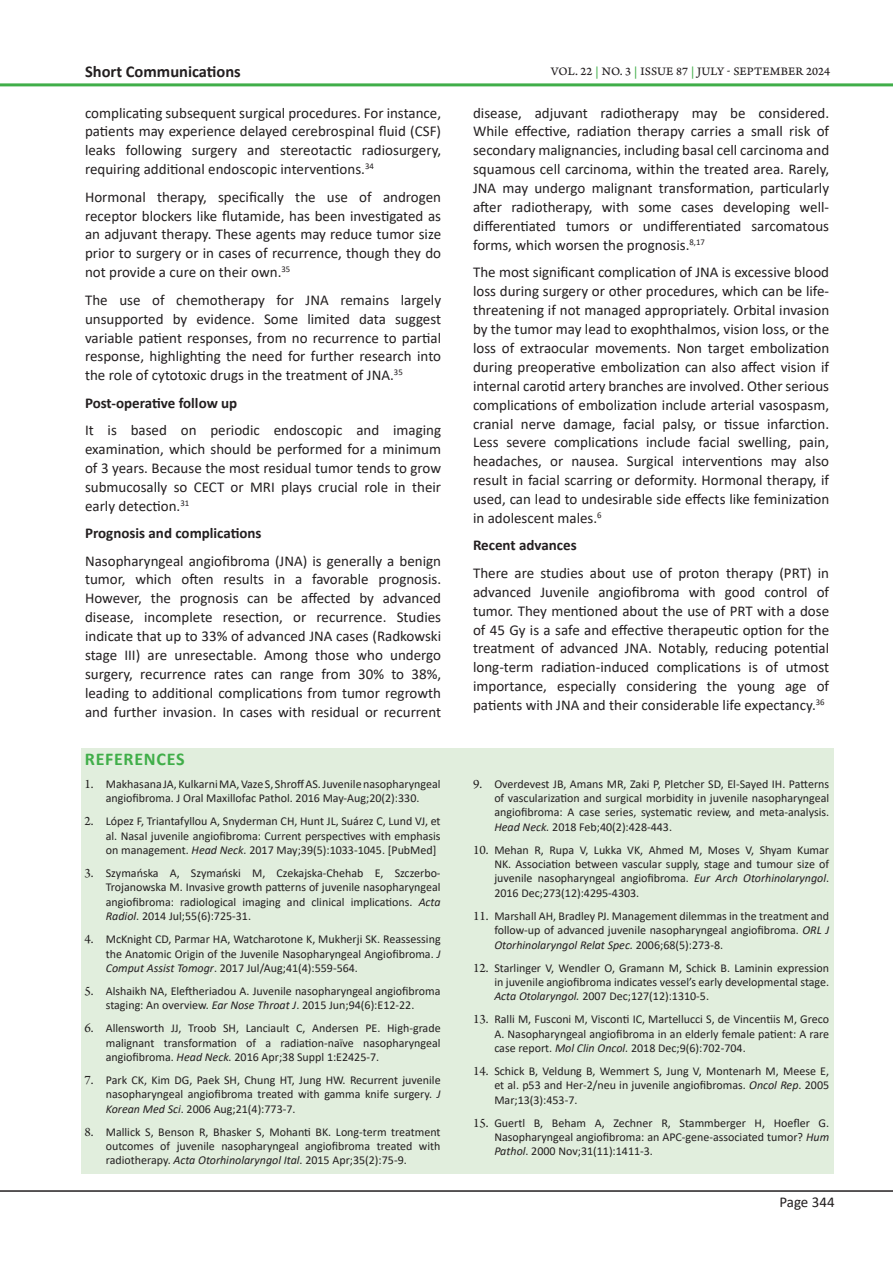
<style>
.page{position:relative;width:893px;height:1263px;background:#fff}
.page>*{position:absolute;margin:0;border:0;box-sizing:border-box;transform-origin:0 0}
.Heading_2_-_Sub_head{font:700 18px "Calibri";letter-spacing:.04em;color:#40ae49}
.Abstract_Words{font:700 16.5px "Calibri";color:#231f20}
.Normal_Text{font:15px/18.9px "Calibri";color:#231f20;text-align:justify}
.Normal_Text-2{font:700 15px "Calibri";color:#231f20}
.Refrence_Text{font:12px/14.4px "Calibri";color:#231f20;text-align:justify}
.t1{font:12px "Arno Pro Caption";letter-spacing:.01em;color:#231f20}
.s1{font-family:"Arno Pro";font-size:13.5px}
.s2{font-style:italic}
.s3{color:#40ae49}
</style>
<div class="page">
<hr style="left:0;top:1190px;width:893px;height:2px;background:#231f20">
<hr style="left:0;top:83px;width:893px;height:3px;background:#40ae49">
<div style="left:81px;top:749px;width:752px;height:425px;background:#e1eedd"></div>
<p class="Abstract_Words" style="left:85px;top:60px;width:157px">Short Communications</p>
<p class="Normal_Text" style="left:85px;top:103px;width:358px">complicating subsequent surgical procedures. For instance, patients may experience delayed cerebrospinal fluid (CSF) leaks following surgery and stereotactic radiosurgery, requiring additional endoscopic interventions.<sup>34</sup></p>
<p class="Normal_Text" style="left:85px;top:187px;width:358px">Hormonal therapy, specifically the use of androgen receptor blockers like flutamide, has been investigated as an adjuvant therapy. These agents may reduce tumor size prior to surgery or in cases of recurrence, though they do not provide a cure on their own.<sup>35</sup></p>
<p class="Normal_Text" style="left:85px;top:290px;width:358px">The use of chemotherapy for JNA remains largely unsupported by evidence. Some limited data suggest variable patient responses, from no recurrence to partial response, highlighting the need for further research into the role of cytotoxic drugs in the treatment of JNA.<sup>35</sup></p>
<p class="Normal_Text-2" style="left:85px;top:392px;width:154px">Post-operative follow up</p>
<p class="Normal_Text" style="left:85px;top:420px;width:358px">It is based on periodic endoscopic and imaging examination, which should be performed for a minimum of 3 years. Because the most residual tumor tends to grow submucosally so CECT or MRI plays crucial role in their early detection.<sup>31</sup></p>
<p class="Normal_Text-2" style="left:85px;top:522px;width:178px">Prognosis and complications</p>
<p class="Normal_Text" style="left:85px;top:551px;width:358px">Nasopharyngeal angiofibroma (JNA) is generally a benign tumor, which often results in a favorable prognosis.<br>However, the prognosis can be affected by advanced disease, incomplete resection, or recurrence. Studies indicate that up to 33% of advanced JNA cases (Radkowski stage III) are unresectable. Among those who undergo surgery, recurrence rates can range from 30% to 38%, leading to additional complications from tumor regrowth and further invasion. In cases with residual or recurrent</p>
<p class="Heading_2_-_Sub_head" style="left:85px;top:746px;width:101px">REFERENCES</p>
<p class="Refrence_Text" style="left:85px;top:776px;width:358px;text-align:center"><span class="s1">1.</span> Makhasana JA, Kulkarni MA, Vaze S, Shroff AS. Juvenile nasopharyngeal angiofibroma. J Oral Maxillofac Pathol. 2016 May-Aug;20(2):330.</p>
<p class="Refrence_Text" style="left:106px;top:814px;width:336px;text-indent:-21px"><span class="s1">2.</span> López F, Triantafyllou A, Snyderman CH, Hunt JL, Suárez C, Lund VJ, et al. Nasal juvenile angiofibroma: Current perspectives with emphasis on management. <span class="s2">Head Neck.</span> 2017 May;39(5):1033-1045. [PubMed]</p>
<p class="Refrence_Text" style="left:106px;top:865px;width:336px;text-indent:-21px"><span class="s1">3.</span> Szymańska A, Szymański M, Czekajska-Chehab E, Szczerbo-Trojanowska M. Invasive growth patterns of juvenile nasopharyngeal angiofibroma: radiological imaging and clinical implications. <span class="s2">Acta Radiol</span>. 2014 Jul;55(6):725-31.</p>
<p class="Refrence_Text" style="left:106px;top:932px;width:336px;text-indent:-21px"><span class="s1">4.</span> McKnight CD, Parmar HA, Watcharotone K, Mukherji SK. Reassessing the Anatomic Origin of the Juvenile Nasopharyngeal Angiofibroma. <span class="s2">J Comput Assist Tomogr</span>. 2017 Jul/Aug;41(4):559-564.</p>
<p class="Refrence_Text" style="left:85px;top:983px;width:358px;text-align:center"><span class="s1">5.</span> Alshaikh NA, Eleftheriadou A. Juvenile nasopharyngeal angiofibroma staging: An overview. <span class="s2">Ear Nose Throat J</span>. 2015 Jun;94(6):E12-22.</p>
<p class="Refrence_Text" style="left:106px;top:1021px;width:336px;text-indent:-21px"><span class="s1">6.</span> Allensworth JJ, Troob SH, Lanciault C, Andersen PE. High-grade malignant transformation of a radiation-naïve nasopharyngeal angiofibroma. <span class="s2">Head Neck.</span> 2016 Apr;38 Suppl 1:E2425-7.</p>
<p class="Refrence_Text" style="left:106px;top:1072px;width:336px;text-indent:-21px"><span class="s1">7.</span> Park CK, Kim DG, Paek SH, Chung HT, Jung HW. Recurrent juvenile nasopharyngeal angiofibroma treated with gamma knife surgery. <span class="s2">J Korean Med Sci</span>. 2006 Aug;21(4):773-7.</p>
<p class="Refrence_Text" style="left:106px;top:1124px;width:336px;text-indent:-21px"><span class="s1">8.</span> Mallick S, Benson R, Bhasker S, Mohanti BK. Long-term treatment outcomes of juvenile nasopharyngeal angiofibroma treated with radiotherapy. <span class="s2">Acta Otorhinolaryngol Ital</span>. 2015 Apr;35(2):75-9.</p>
<p class="t1" style="left:551px;top:64px;width:281px">VOL. 22 <span class="s3">|</span> NO. 3 <span class="s3">|</span> ISSUE 87 <span class="s3">|</span> JULY - SEPTEMBER 2024</p>
<p class="Normal_Text" style="left:473px;top:103px;width:358px">disease, adjuvant radiotherapy may be considered.<br>While effective, radiation therapy carries a small risk of secondary malignancies, including basal cell carcinoma and squamous cell carcinoma, within the treated area. Rarely, JNA may undergo malignant transformation, particularly after radiotherapy, with some cases developing well&shy;differentiated tumors or undifferentiated sarcomatous forms, which worsen the prognosis.<sup>8,17</sup></p>
<p class="Normal_Text" style="left:473px;top:262px;width:358px">The most significant complication of JNA is excessive blood loss during surgery or other procedures, which can be life&shy;threatening if not managed appropriately. Orbital invasion by the tumor may lead to exophthalmos, vision loss, or the loss of extraocular movements. Non target embolization during preoperative embolization can also affect vision if internal carotid artery branches are involved. Other serious complications of embolization include arterial vasospasm, cranial nerve damage, facial palsy, or tissue infarction.<br>Less severe complications include facial swelling, pain, headaches, or nausea. Surgical interventions may also result in facial scarring or deformity. Hormonal therapy, if used, can lead to undesirable side effects like feminization in adolescent males.<sup>6</sup></p>
<p class="Normal_Text-2" style="left:473px;top:535px;width:105px">Recent advances</p>
<p class="Normal_Text" style="left:473px;top:563px;width:358px">There are studies about use of proton therapy (PRT) in advanced Juvenile angiofibroma with good control of tumor. They mentioned about the use of PRT with a dose of 45 Gy is a safe and effective therapeutic option for the treatment of advanced JNA. Notably, reducing potential long-term radiation-induced complications is of utmost importance, especially considering the young age of patients with JNA and their considerable life expectancy.<sup>36</sup></p>
<p class="Refrence_Text" style="left:494px;top:776px;width:336px;text-indent:-21px"><span class="s1">9.</span> Overdevest JB, Amans MR, Zaki P, Pletcher SD, El-Sayed IH. Patterns of vascularization and surgical morbidity in juvenile nasopharyngeal angiofibroma: A case series, systematic review, and meta-analysis.<br><span class="s2">Head Neck.</span> 2018 Feb;40(2):428-443.</p>
<p class="Refrence_Text" style="left:494px;top:842px;width:336px;text-indent:-21px"><span class="s1">10.</span> Mehan R, Rupa V, Lukka VK, Ahmed M, Moses V, Shyam Kumar NK. Association between vascular supply, stage and tumour size of juvenile nasopharyngeal angiofibroma. <span class="s2">Eur Arch Otorhinolaryngol</span>.<br>2016 Dec;273(12):4295-4303.</p>
<p class="Refrence_Text" style="left:494px;top:908px;width:336px;text-indent:-21px"><span class="s1">11.</span> Marshall AH, Bradley PJ. Management dilemmas in the treatment and follow-up of advanced juvenile nasopharyngeal angiofibroma. <span class="s2">ORL J Otorhinolaryngol Relat Spec.</span> 2006;68(5):273-8.</p>
<p class="Refrence_Text" style="left:494px;top:960px;width:336px;text-indent:-21px"><span class="s1">12.</span> Starlinger V, Wendler O, Gramann M, Schick B. Laminin expression in juvenile angiofibroma indicates vessel’s early developmental stage.<br><span class="s2">Acta Otolaryngol.</span> 2007 Dec;127(12):1310-5.</p>
<p class="Refrence_Text" style="left:494px;top:1012px;width:336px;text-indent:-21px"><span class="s1">13.</span> Ralli M, Fusconi M, Visconti IC, Martellucci S, de Vincentiis M, Greco A. Nasopharyngeal angiofibroma in an elderly female patient: A rare case report. <span class="s2">Mol Clin Oncol.</span> 2018 Dec;9(6):702-704.</p>
<p class="Refrence_Text" style="left:494px;top:1063px;width:336px;text-indent:-21px"><span class="s1">14.</span> Schick B, Veldung B, Wemmert S, Jung V, Montenarh M, Meese E, et al. p53 and Her-2/neu in juvenile angiofibromas. <span class="s2">Oncol Rep</span>. 2005<br>Mar;13(3):453-7.</p>
<p class="Refrence_Text" style="left:494px;top:1115px;width:336px;text-indent:-21px"><span class="s1">15.</span> Guertl B, Beham A, Zechner R, Stammberger H, Hoefler G.<br>Nasopharyngeal angiofibroma: an APC-gene-associated tumor? <span class="s2">Hum Pathol</span>. 2000 Nov;31(11):1411-3.</p>
<p class="Normal_Text" style="left:779px;top:1192px;width:57px">Page 344</p>
</div>
